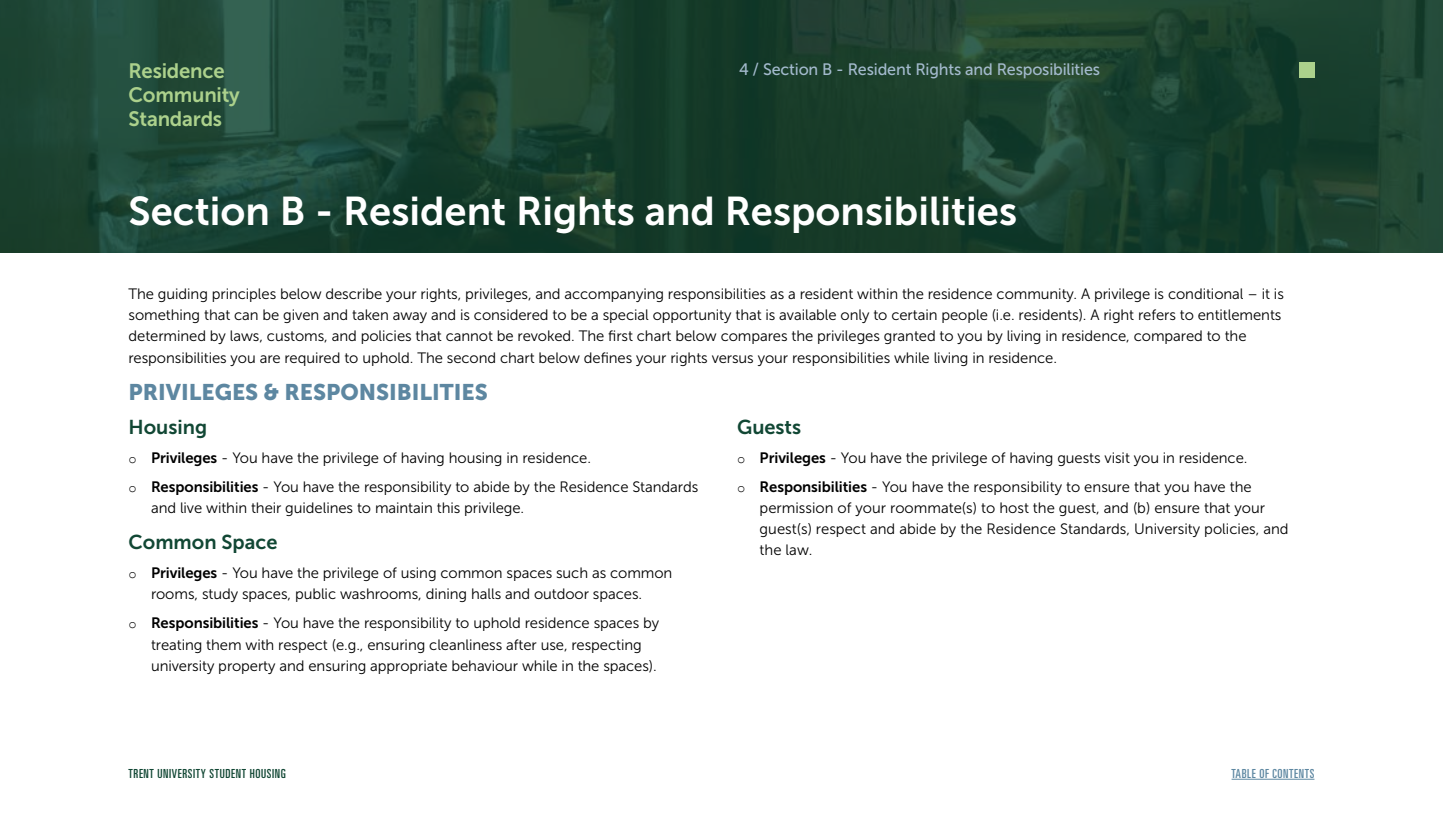
<style>
.page{position:relative;width:1443px;height:813px;background:#fff}
.page>*{position:absolute;margin:0;border:0;box-sizing:border-box;transform-origin:0 0}
.t1{font:40px "Museo Sans 700";color:#fff}
.t2{font:22.5px "Museo Sans 900";color:#5d87a1}
.t3{font:20.75px/23.8px "Museo Sans 700";letter-spacing:-.01em;color:#acd18c}
.t4{font:20px "Museo Sans 700";color:#114734}
.t5{font:16.5px "Museo Sans 500";letter-spacing:-.01em;color:#a3bacd}
.t6{font:15px/21.2px "Museo Sans 300";letter-spacing:-.005em;color:#000}
.t7{font:ultra-condensed 12.5px "Univers";letter-spacing:.05em;color:#114734}
.t8{font:ultra-condensed 12.5px "Univers";letter-spacing:.05em;color:#5d87a1}
.s1{font-family:"Courier New";font-size:13.75px}
.s2{font-family:"Museo Sans 700"}
</style>
<div class="page">
<svg style="left:0;top:0;width:1442px;height:252px;background:#1b4230"></svg>
<hr style="left:1231px;top:778px;width:83px;height:1px;background:#5d87a1">
<div style="left:1299px;top:62px;width:15px;height:16px;background:#acd18c"></div>
<h3 class="t3" style="left:128px;top:59px;width:113px">Residence<br>Community<br>Standards</h3>
<p class="t5" style="left:739px;top:60px;width:363px">4 / Section B - Resident Rights and Resposibilities</p>
<h1 class="t1" style="left:128px;top:188px;width:890px">Section B - Resident Rights and Responsibilities</h1>
<p class="t6" style="left:128px;top:283px;width:1156px">The guiding principles below describe your rights, privileges, and accompanying responsibilities as a resident within the residence community. A privilege is conditional – it is something that can be given and taken away and is considered to be a special opportunity that is available only to certain people (i.e. residents). A right refers to entitlements determined by laws, customs, and policies that cannot be revoked. The first chart below compares the privileges granted to you by living in residence, compared to the responsibilities you are required to uphold. The second chart below defines your rights versus your responsibilities while living in residence.</p>
<h2 class="t2" style="left:128px;top:379px;width:361px">PRIVILEGES &amp; RESPONSIBILITIES</h2>
<h3 class="t4" style="left:128px;top:416px;width:80px">Housing</h3>
<p class="t6" style="left:128px;top:443px;width:571px;line-height:28.8px"><span class="s1">o</span> <span class="s2">Privileges</span> - You have the privilege of having housing in residence.<br><span class="s1">o</span> <span class="s2">Responsibilities</span> - You have the responsibility to abide by the Residence Standards</p>
<p class="t6" style="left:151px;top:497px;width:375px">and live within their guidelines to maintain this privilege.</p>
<h3 class="t4" style="left:128px;top:531px;width:150px">Common Space</h3>
<p class="t6" style="left:128px;top:562px;width:545px;text-align:center"><span class="s1">o</span> <span class="s2">Privileges</span> - You have the privilege of using common spaces such as common rooms, study spaces, public washrooms, dining halls and outdoor spaces.</p>
<p class="t6" style="left:151px;top:612px;width:510px;text-indent:-22px"><span class="s1">o</span> <span class="s2">Responsibilities</span> - You have the responsibility to uphold residence spaces by treating them with respect (e.g., ensuring cleanliness after use, respecting university property and ensuring appropriate behaviour while in the spaces).</p>
<h3 class="t4" style="left:737px;top:416px;width:66px">Guests</h3>
<p class="t6" style="left:737px;top:443px;width:516px;line-height:28.8px"><span class="s1">o</span> <span class="s2">Privileges</span> - You have the privilege of having guests visit you in residence. <span class="s1">o</span> <span class="s2">Responsibilities</span> - You have the responsibility to ensure that you have the</p>
<p class="t6" style="left:759px;top:497px;width:530px">permission of your roommate(s) to host the guest, and (b) ensure that your guest(s) respect and abide by the Residence Standards, University policies, and the law.</p>
<p class="t7" style="left:128px;top:766px;width:159px">TRENT UNIVERSITY STUDENT HOUSING</p>
<p class="t8" style="left:1231px;top:766px;width:84px">TABLE OF CONTENTS</p>
</div>
